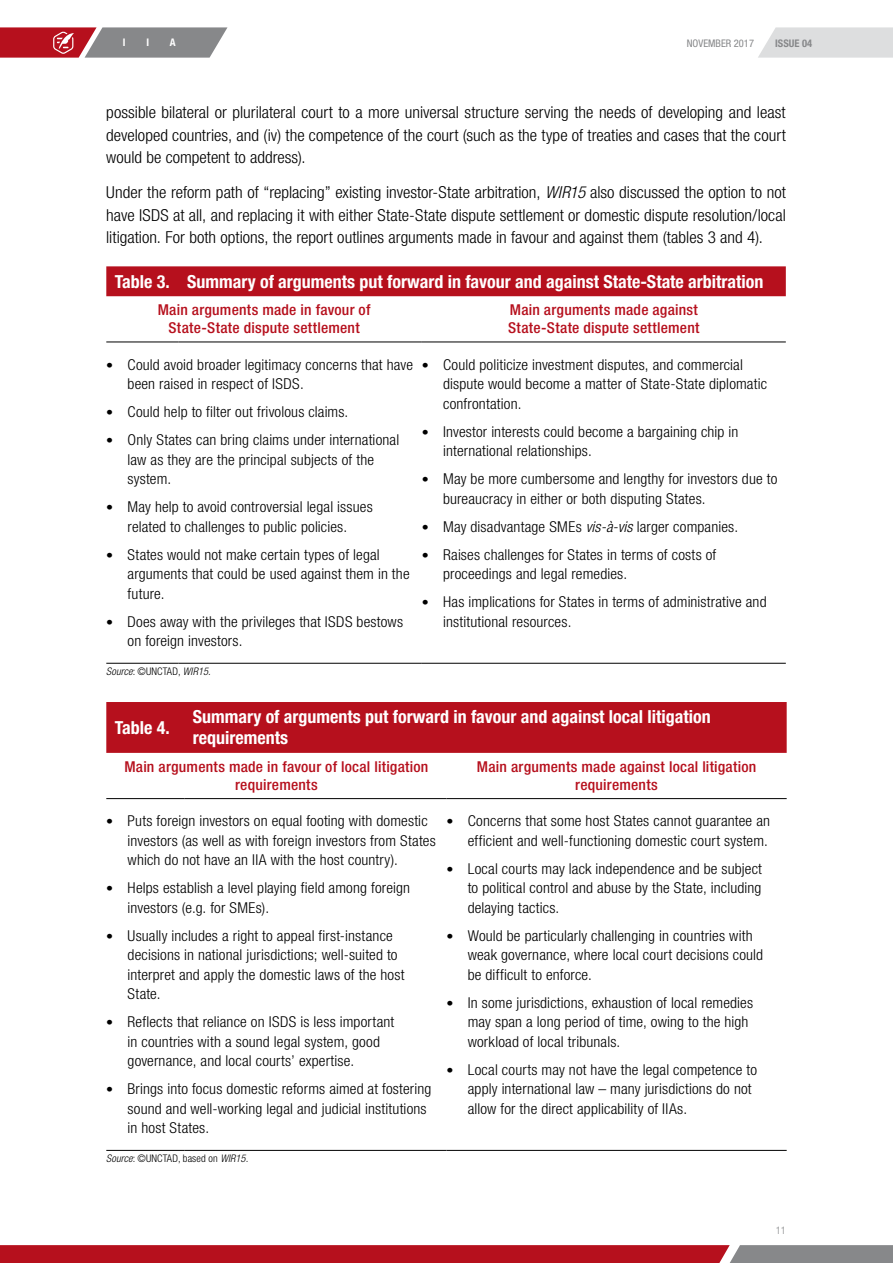
<style>
.page{position:relative;width:893px;height:1263px;background:#fff}
.page>*{position:absolute;margin:0;border:0;box-sizing:border-box;transform-origin:0 0}
.t1{font:700 condensed 18px/21px "Helvetica Neue LT Std";color:#fff}
.t2{font:300 condensed 16.5px/22.5px "Helvetica Neue LT Std";color:#000;text-align:justify;scale:1.04 1}
.t3{font:300 condensed 15px/19.5px "Helvetica Neue LT Std";letter-spacing:.01em;color:#000;scale:1.04 1}
.t4{font:500 condensed 15px/18px "Helvetica Neue LT Std";letter-spacing:.015em;color:#b6101d;text-align:center;scale:1.04 1}
.t5{font:300 condensed 10.5px "Helvetica Neue LT Std";letter-spacing:.01em;color:#000}
.t6{font:italic 300 condensed 10.5px "Helvetica Neue LT Std";letter-spacing:.01em;color:#000}
.t7{font:condensed 10.5px "Helvetica Neue LT Std";color:#87888a}
.t8{font:700 condensed 10.5px "Helvetica Neue LT Std";color:#87888a}
.t9{font:700 condensed 10.5px "Helvetica Neue LT Std";color:#fff}
.t10{font:300 condensed 10.5px "Helvetica Neue LT Std";color:#87888a}
.s1{font-style:italic}
.s2{font-size:13.5px}
.s3{font-style:normal}
</style>
<div class="page">
<svg style="left:758px;top:27px;width:135px;height:31px;background:#dfe0e1"></svg>
<svg style="left:0;top:27px;width:227px;height:31px;background:#a46a70"></svg>
<svg style="left:0;top:1245px;width:893px;height:18px;background:#af2934"></svg>
<div style="left:106px;top:266px;width:680px;height:30px;background:#b6101d"></div>
<hr style="left:106px;top:342px;width:73px;height:1px;background:#000">
<hr style="left:179px;top:342px;width:243px;height:1px;background:#000">
<hr style="left:422px;top:342px;width:364px;height:1px;background:#000">
<hr style="left:106px;top:663px;width:73px;height:1px;background:#000">
<hr style="left:179px;top:663px;width:243px;height:1px;background:#000">
<hr style="left:422px;top:663px;width:364px;height:1px;background:#000">
<div style="left:106px;top:702px;width:681px;height:51px;background:#b6101d"></div>
<hr style="left:106px;top:798px;width:78px;height:1px;background:#000">
<hr style="left:184px;top:798px;width:262px;height:1px;background:#000">
<hr style="left:446px;top:798px;width:341px;height:1px;background:#000">
<hr style="left:106px;top:1150px;width:78px;height:1px;background:#000">
<hr style="left:184px;top:1150px;width:262px;height:1px;background:#000">
<hr style="left:446px;top:1150px;width:341px;height:1px;background:#000">
<p class="t9" style="left:123px;top:36px;width:4px">I</p>
<p class="t9" style="left:146px;top:36px;width:4px">I</p>
<p class="t9" style="left:170px;top:36px;width:7px">A</p>
<p class="t7" style="left:687px;top:37px;width:69px">NOVEMBER 2017</p>
<p class="t8" style="left:775px;top:37px;width:38px">ISSUE 04</p>
<p class="t2" style="left:106px;top:101px;width:655px">possible bilateral or plurilateral court to a more universal structure serving the needs of developing and least developed countries, and (iv) the competence of the court (such as the type of treaties and cases that the court would be competent to address).</p>
<p class="t2" style="left:106px;top:181px;width:655px">Under the reform path of “replacing” existing investor-State arbitration, <span class="s1">WIR15</span> also discussed the option to not have ISDS at all, and replacing it with either State-State dispute settlement or domestic dispute resolution/local litigation. For both options, the report outlines arguments made in favour and against them (tables 3 and 4).</p>
<p class="t1" style="left:115px;top:271px;width:650px">Table 3. Summary of arguments put forward in favour and against State-State arbitration</p>
<p class="t4" style="left:158px;top:301px;width:206px">Main arguments made in favour of<br>State-State dispute settlement</p>
<p class="t4" style="left:508px;top:301px;width:185px;text-align:left">Main arguments made against<br>State-State dispute settlement</p>
<p class="t3" style="left:128px;top:354px;width:276px;text-indent:-21px"><span class="s2">•</span> Could avoid broader legitimacy concerns that have been raised in respect of ISDS.</p>
<p class="t3" style="left:106px;top:402px;width:234px"><span class="s2">•</span> Could help to filter out frivolous claims.</p>
<p class="t3" style="left:128px;top:430px;width:263px;text-indent:-21px"><span class="s2">•</span> Only States can bring claims under international law as they are the principal subjects of the system.</p>
<p class="t3" style="left:106px;top:497px;width:258px;text-align:center"><span class="s2">•</span> May help to avoid controversial legal issues related to challenges to public policies.</p>
<p class="t3" style="left:128px;top:544px;width:273px;text-indent:-21px"><span class="s2">•</span> States would not make certain types of legal arguments that could be used against them in the future.</p>
<p class="t3" style="left:128px;top:611px;width:266px;text-indent:-21px"><span class="s2">•</span> Does away with the privileges that ISDS bestows on foreign investors.</p>
<p class="t3" style="left:443px;top:354px;width:313px;text-indent:-21px"><span class="s2">•</span> Could politicize investment disputes, and commercial dispute would become a matter of State-State diplomatic confrontation.</p>
<p class="t3" style="left:443px;top:421px;width:285px;text-indent:-21px"><span class="s2">•</span> Investor interests could become a bargaining chip in international relationships.</p>
<p class="t3" style="left:443px;top:469px;width:323px;text-indent:-21px"><span class="s2">•</span> May be more cumbersome and lengthy for investors due to bureaucracy in either or both disputing States.</p>
<p class="t3" style="left:422px;top:516px;width:306px"><span class="s2">•</span> May disadvantage SMEs <span class="s1">vis-à-vis</span> larger companies.</p>
<p class="t3" style="left:443px;top:544px;width:264px;text-indent:-21px"><span class="s2">•</span> Raises challenges for States in terms of costs of proceedings and legal remedies.</p>
<p class="t3" style="left:443px;top:592px;width:313px;text-indent:-21px"><span class="s2">•</span> Has implications for States in terms of administrative and institutional resources.</p>
<p class="t6" style="left:106px;top:665px;width:106px">Source<span class="s3">: ©UNCTAD,</span> WIR15.</p>
<p class="t1" style="left:115px;top:717px;width:56px">Table 4.</p>
<p class="t1" style="left:193px;top:706px;width:520px">Summary of arguments put forward in favour and against local litigation requirements</p>
<p class="t4" style="left:124px;top:757px;width:294px">Main arguments made in favour of local litigation requirements</p>
<p class="t4" style="left:477px;top:757px;width:270px">Main arguments made against local litigation requirements</p>
<p class="t3" style="left:128px;top:811px;width:298px;text-indent:-21px"><span class="s2">•</span> Puts foreign investors on equal footing with domestic investors (as well as with foreign investors from States which do not have an IIA with the host country).</p>
<p class="t3" style="left:128px;top:878px;width:273px;text-indent:-21px"><span class="s2">•</span> Helps establish a level playing field among foreign investors (e.g. for SMEs).</p>
<p class="t3" style="left:128px;top:926px;width:268px;text-indent:-21px"><span class="s2">•</span> Usually includes a right to appeal first-instance decisions in national jurisdictions; well-suited to interpret and apply the domestic laws of the host State.</p>
<p class="t3" style="left:128px;top:1012px;width:258px;text-indent:-21px"><span class="s2">•</span> Reflects that reliance on ISDS is less important in countries with a sound legal system, good governance, and local courts’ expertise.</p>
<p class="t3" style="left:128px;top:1079px;width:294px;text-indent:-21px"><span class="s2">•</span> Brings into focus domestic reforms aimed at fostering sound and well-working legal and judicial institutions in host States.</p>
<p class="t3" style="left:446px;top:811px;width:313px;text-align:right"><span class="s2">•</span> Concerns that some host States cannot guarantee an efficient and well-functioning domestic court system.</p>
<p class="t3" style="left:468px;top:859px;width:284px;text-align:justify;text-indent:-21px"><span class="s2">•</span> Local courts may lack independence and be subject to political control and abuse by the State, including delaying tactics.</p>
<p class="t3" style="left:468px;top:926px;width:286px;text-indent:-21px"><span class="s2">•</span> Would be particularly challenging in countries with weak governance, where local court decisions could be difficult to enforce.</p>
<p class="t3" style="left:468px;top:993px;width:276px;text-indent:-21px"><span class="s2">•</span> In some jurisdictions, exhaustion of local remedies may span a long period of time, owing to the high workload of local tribunals.</p>
<p class="t3" style="left:468px;top:1060px;width:280px;text-indent:-21px"><span class="s2">•</span> Local courts may not have the legal competence to apply international law – many jurisdictions do not allow for the direct applicability of IIAs.</p>
<p class="t5" style="left:106px;top:1152px;width:144px"><span class="s1">Source</span>: ©UNCTAD, based on <span class="s1">WIR15.</span></p>
<p class="t10" style="left:776px;top:1224px;width:12px">11</p>
</div>
